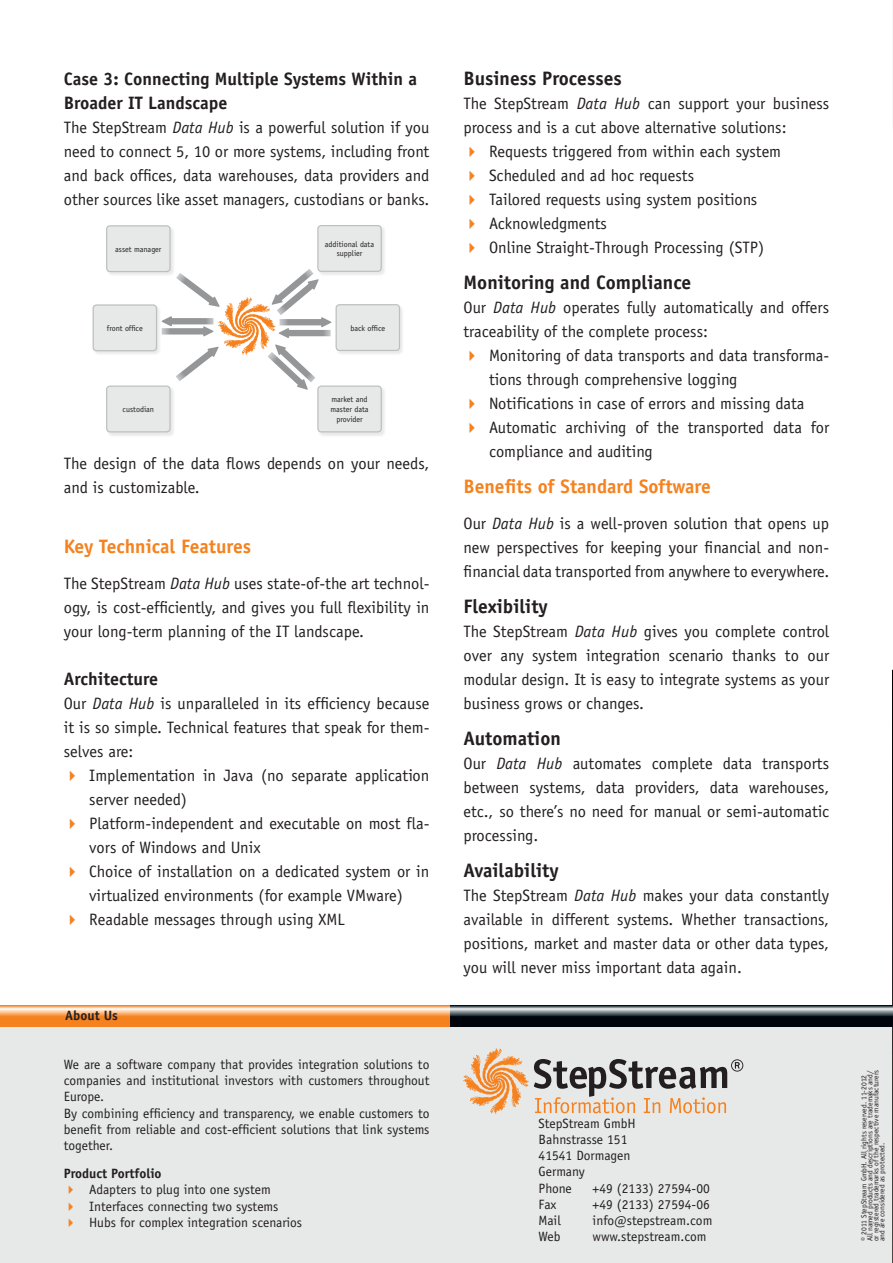
<style>
.page{position:relative;width:893px;height:1263px;background:#fff}
.page>*{position:absolute;margin:0;border:0;box-sizing:border-box;transform-origin:0 0}
.t1{font:700 19.5px "Officina Sans Std";color:#231f20}
.t2{font:700 19.5px "Officina Sans Std";color:#f5821f}
.t3{font:700 18px/24px "Officina Sans Std";color:#231f20}
.t4{font:16.5px/24px "Officina Sans Std";color:#231f20;text-align:justify}
.t5{font:13.5px/16.2px "Officina Sans Std";color:#231f20}
.t6{font:700 13.5px "Officina Sans Std";color:#231f20}
.t7{font:8.1px/9.8px "Officina Sans Std";color:#231f20;text-align:center}
.t8{font:7.5px/6px "Officina Sans Std";color:#231f20}
.s1{font-style:italic}
</style>
<div class="page">
<div style="left:0;top:1026px;width:893px;height:237px;background:#e7e8e8"></div>
<img style="left:892px;top:669px;width:1px;height:594px">
<svg style="left:463px;top:1048px;width:65px;height:65px"></svg>
<svg style="left:534px;top:1059px;width:209px;height:54px"></svg>
<svg style="left:0;top:1005px;width:451px;height:21px;background:#f7a157"></svg>
<svg style="left:451px;top:1005px;width:442px;height:21px;background:#3d434a"></svg>
<div style="left:317px;top:385px;width:70px;height:52px;background:#231f20;opacity:.1"></div>
<div style="left:318px;top:386px;width:63px;height:46px;background:#e7e8e8;border-radius:3px"></div>
<div style="left:317px;top:385px;width:65px;height:47px;border:1px solid #bcbec0;border-radius:3px"></div>
<div style="left:335px;top:304px;width:70px;height:52px;background:#f2f1f1"></div>
<div style="left:336px;top:305px;width:63px;height:45px;background:#e7e8e8;border-radius:3px"></div>
<div style="left:336px;top:304px;width:64px;height:47px;border:1px solid #bcbec0;border-radius:3px"></div>
<div style="left:106px;top:225px;width:69px;height:52px;background:#231f20;opacity:.1"></div>
<div style="left:107px;top:226px;width:63px;height:46px;background:#e7e8e8;border-radius:3px"></div>
<div style="left:106px;top:225px;width:65px;height:47px;border:1px solid #bcbec0;border-radius:3px"></div>
<div style="left:106px;top:385px;width:69px;height:52px;background:#231f20;opacity:.1"></div>
<div style="left:107px;top:386px;width:63px;height:46px;background:#e7e8e8;border-radius:3px"></div>
<div style="left:106px;top:385px;width:65px;height:47px;border:1px solid #bcbec0;border-radius:3px"></div>
<div style="left:317px;top:225px;width:70px;height:52px;background:#f2f1f1"></div>
<div style="left:318px;top:226px;width:63px;height:45px;background:#e7e8e8;border-radius:3px"></div>
<div style="left:317px;top:225px;width:65px;height:47px;border:1px solid #bcbec0;border-radius:3px"></div>
<div style="left:92px;top:304px;width:70px;height:52px;background:#231f20;opacity:.1"></div>
<div style="left:93px;top:305px;width:63px;height:46px;background:#e7e8e8;border-radius:3px"></div>
<div style="left:93px;top:304px;width:64px;height:47px;border:1px solid #bcbec0;border-radius:3px"></div>
<svg style="left:161px;top:269px;width:171px;height:121px"></svg>
<p class="t3" style="left:64px;top:67px;width:355px">Case 3: Connecting Multiple Systems Within a<br>Broader IT Landscape</p>
<p class="t4" style="left:64px;top:115px;width:367px">The StepStream <span class="s1">Data Hub</span> is a powerful solution if you need to connect 5, 10 or more systems, including front and back offices, data warehouses, data providers and other sources like asset managers, custodians or banks.</p>
<p class="t7" style="left:115px;top:244px;width:48px">asset manager</p>
<p class="t7" style="left:107px;top:323px;width:38px">front office</p>
<p class="t7" style="left:123px;top:404px;width:33px">custodian</p>
<p class="t7" style="left:325px;top:239px;width:51px">additional data supplier</p>
<p class="t7" style="left:350px;top:323px;width:36px">back office</p>
<p class="t7" style="left:330px;top:395px;width:40px">market and master data provider</p>
<p class="t4" style="left:64px;top:451px;width:367px">The design of the data flows depends on your needs, and is customizable.</p>
<p class="t2" style="left:64px;top:534px;width:189px">Key Technical Features</p>
<p class="t4" style="left:64px;top:571px;width:367px">The StepStream <span class="s1">Data Hub</span> uses state-of-the art technol&shy;ogy, is cost-efficiently, and gives you full flexibility in your long-term planning of the IT landscape.</p>
<p class="t3" style="left:64px;top:667px;width:96px">Architecture</p>
<p class="t4" style="left:64px;top:691px;width:367px">Our <span class="s1">Data Hub</span> is unparalleled in its efficiency because it is so simple. Technical features that speak for them&shy;selves are:</p>
<p class="t4" style="left:89px;top:764px;width:342px;text-align:left">Implementation in Java (no separate application server needed)<br>Platform-independent and executable on most fla&shy;vors of Windows and Unix<br>Choice of installation on a dedicated system or in virtualized environments (for example VMware)<br>Readable messages through using XML</p>
<p class="t6" style="left:65px;top:1007px;width:54px">About Us</p>
<p class="t5" style="left:64px;top:1056px;width:367px">We are a software company that provides integration solutions to companies and institutional investors with customers throughout Europe.<br>By combining efficiency and transparency, we enable customers to benefit from reliable and cost-efficient solutions that link systems together.</p>
<p class="t6" style="left:64px;top:1165px;width:99px">Product Portfolio</p>
<p class="t5" style="left:89px;top:1182px;width:214px">Adapters to plug into one system<br>Interfaces connecting two systems<br>Hubs for complex integration scenarios</p>
<p class="t1" style="left:463px;top:66px;width:160px">Business Processes</p>
<p class="t4" style="left:463px;top:91px;width:367px">The StepStream <span class="s1">Data Hub</span> can support your business</p>
<p class="t4" style="left:463px;top:115px;width:325px">process and is a cut above alternative solutions:</p>
<p class="t4" style="left:489px;top:140px;width:294px">Requests triggered from within each system</p>
<p class="t4" style="left:489px;top:164px;width:207px">Scheduled and ad hoc requests</p>
<p class="t4" style="left:489px;top:188px;width:270px">Tailored requests using system positions</p>
<p class="t4" style="left:489px;top:212px;width:120px">Acknowledgments</p>
<p class="t4" style="left:489px;top:236px;width:277px">Online Straight-Through Processing (STP)</p>
<p class="t1" style="left:463px;top:270px;width:229px">Monitoring and Compliance</p>
<p class="t4" style="left:463px;top:295px;width:367px">Our <span class="s1">Data Hub</span> operates fully automatically and offers traceability of the complete process:</p>
<p class="t4" style="left:489px;top:344px;width:342px;text-align:left">Monitoring of data transports and data transforma&shy;tions through comprehensive logging<br>Notifications in case of errors and missing data Automatic archiving of the transported data for compliance and auditing</p>
<p class="t2" style="left:463px;top:474px;width:249px">Benefits of Standard Software</p>
<p class="t4" style="left:463px;top:511px;width:367px">Our <span class="s1">Data Hub</span> is a well-proven solution that opens up new perspectives for keeping your financial and non&shy;financial data transported from anywhere to everywhere.</p>
<p class="t1" style="left:463px;top:594px;width:86px">Flexibility</p>
<p class="t4" style="left:463px;top:619px;width:367px">The StepStream <span class="s1">Data Hub</span> gives you complete control over any system integration scenario thanks to our modular design. It is easy to integrate systems as your business grows or changes.</p>
<p class="t1" style="left:463px;top:726px;width:99px">Automation</p>
<p class="t4" style="left:463px;top:751px;width:367px">Our <span class="s1">Data Hub</span> automates complete data transports between systems, data providers, data warehouses, etc., so there’s no need for manual or semi-automatic processing.</p>
<p class="t1" style="left:463px;top:858px;width:97px">Availability</p>
<p class="t4" style="left:463px;top:883px;width:367px">The StepStream <span class="s1">Data Hub</span> makes your data constantly available in different systems. Whether transactions, positions, market and master data or other data types, you will never miss important data again.</p>
<p class="t5" style="left:539px;top:1115px;width:99px">StepStream GmbH<br>Bahnstrasse 151<br>41541 Dormagen<br>Germany<br>Phone</p>
<p class="t5" style="left:593px;top:1180px;width:119px">+49 (2133) 27594-00</p>
<p class="t5" style="left:539px;top:1196px;width:19px">Fax</p>
<p class="t5" style="left:593px;top:1196px;width:119px">+49 (2133) 27594-06</p>
<p class="t5" style="left:539px;top:1212px;width:24px">Mail</p>
<p class="t5" style="left:593px;top:1212px;width:121px">info@stepstream.com</p>
<p class="t5" style="left:539px;top:1228px;width:24px">Web</p>
<p class="t5" style="left:593px;top:1228px;width:116px">www.stepstream.com</p>
<p class="t8" style="left:861px;top:1241px;width:173px;rotate:-90deg">© 2011 StepStream GmbH. All rights reserved. 11-2012<br>All named products and descriptions are trademaks and/ or registered trademarks of the respective manufacturers and are considered as protected.</p>
</div>
